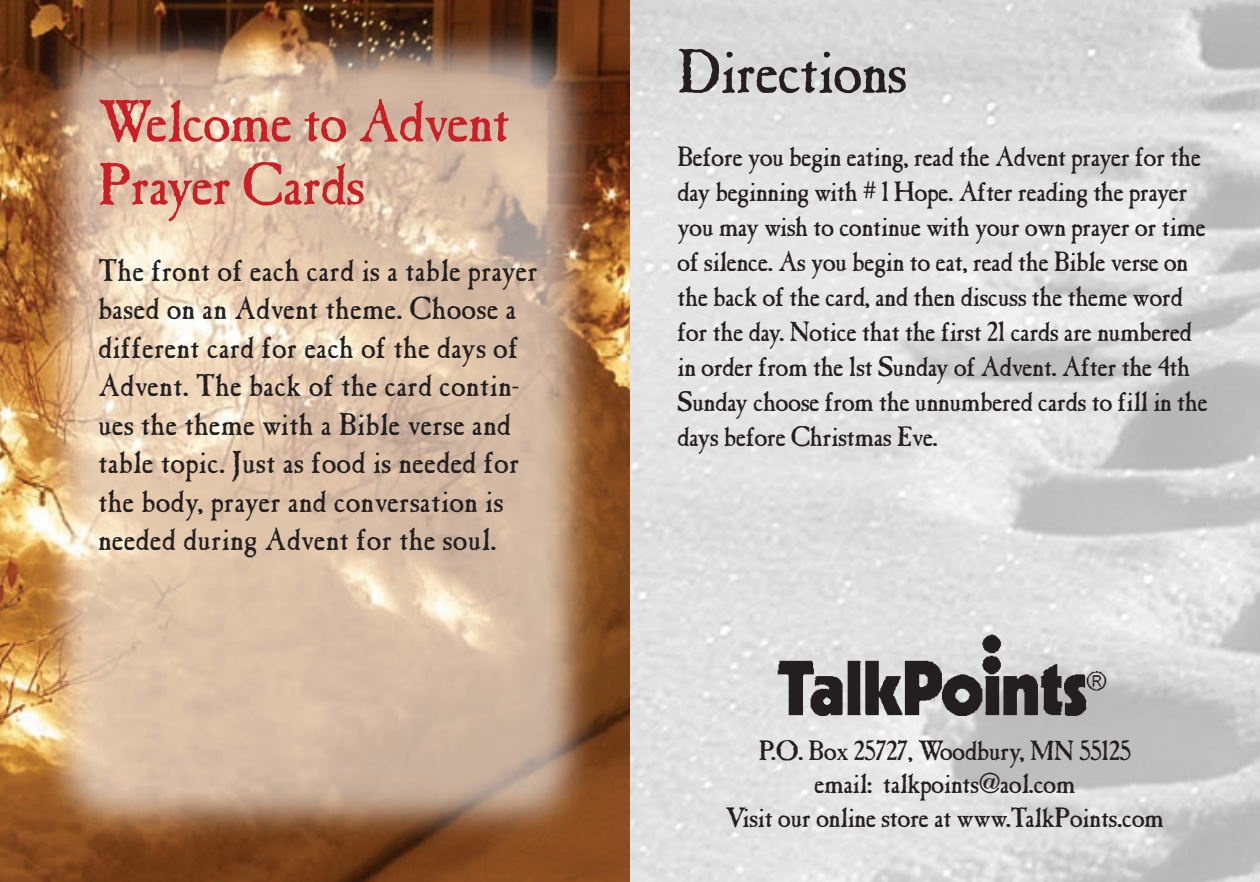
<style>
.page{position:relative;width:1260px;height:882px;background:#fff}
.page>*{position:absolute;margin:0;border:0;box-sizing:border-box;transform-origin:0 0}
.t1{font:63px "Caslon Antique";letter-spacing:-.025em;color:#231f20}
.t2{font:59.5px/63px "Caslon Antique";letter-spacing:-.025em;color:#c82026}
.t3{font:31.5px/38.5px "Caslon Antique";color:#231f20}
.t4{font:28px/35px "Caslon Antique";letter-spacing:-.025em;color:#231f20}
</style>
<div class="page">
<img style="left:0;top:0;width:1260px;height:882px">
<img style="left:756px;top:626px;width:367px;height:117px">
<p class="t2" style="left:98px;top:92px;width:414px">Welcome to Advent<br>Prayer Cards</p>
<p class="t3" style="left:98px;top:252px;width:442px">The front of each card is a table prayer based on an Advent theme. Choose a different card for each of the days of Advent. The back of the card contin&shy;ues the theme with a Bible verse and table topic. Just as food is needed for the body, prayer and conversation is needed during Advent for the soul.</p>
<p class="t1" style="left:677px;top:34px;width:232px">Directions</p>
<p class="t4" style="left:677px;top:139px;width:532px">Before you begin eating, read the Advent prayer for the day beginning with # 1 Hope. After reading the prayer you may wish to continue with your own prayer or time of silence. As you begin to eat, read the Bible verse on the back of the card, and then discuss the theme word for the day. Notice that the first 21 cards are numbered in order from the 1st Sunday of Advent. After the 4th Sunday choose from the unnumbered cards to fill in the days before Christmas Eve.</p>
<p class="t4" style="left:759px;top:733px;width:374px">P.O. Box 25727, Woodbury, MN 55125</p>
<p class="t4" style="left:814px;top:767px;width:263px">email: talkpoints@aol.com</p>
<p class="t4" style="left:726px;top:801px;width:440px">Visit our online store at www.TalkPoints.com</p>
</div>
